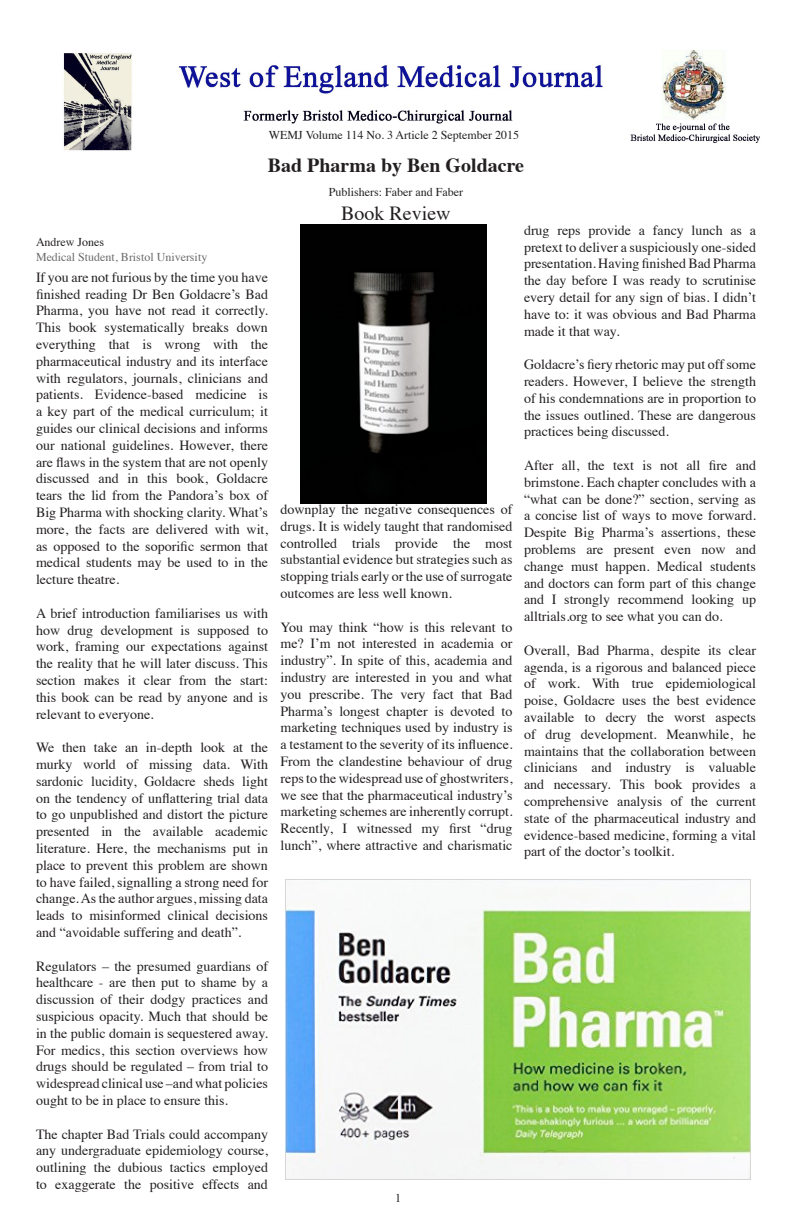
<style>
.page{position:relative;width:792px;height:1224px;background:#fff}
.page>*{position:absolute;margin:0;border:0;box-sizing:border-box;transform-origin:0 0}
.t1{font:700 20px "Times";color:#231f20}
.t2{font:20px "Times";color:#231f20}
.t3{font:14px/16.8px "Times";color:#231f20;text-align:justify}
.t4{font:12px "Times";color:#231f20}
.t5{font:12px "Times";color:#6b6b6e}
</style>
<div class="page">
<img style="left:63px;top:50px;width:697px;height:101px">
<img style="left:301px;top:224px;width:186px;height:279px">
<img style="left:285px;top:880px;width:466px;height:300px">
<p class="t4" style="left:269px;top:124px;width:252px">WEMJ Volume 114 No. 3 Article 2 September 2015</p>
<h1 class="t1" style="left:268px;top:146px;width:258px">Bad Pharma by Ben Goldacre</h1>
<p class="t4" style="left:329px;top:181px;width:136px">Publishers: Faber and Faber</p>
<h1 class="t2" style="left:341px;top:194px;width:111px">Book Review</h1>
<p class="t4" style="left:36px;top:231px;width:70px">Andrew Jones</p>
<p class="t5" style="left:36px;top:245px;width:173px">Medical Student, Bristol University</p>
<p class="t3" style="left:36px;top:267px;width:234px">If you are not furious by the time you have finished reading Dr Ben Goldacre’s Bad Pharma, you have not read it correctly.<br>This book systematically breaks down everything that is wrong with the pharmaceutical industry and its interface with regulators, journals, clinicians and patients. Evidence-based medicine is a key part of the medical curriculum; it guides our clinical decisions and informs our national guidelines. However, there are flaws in the system that are not openly discussed and in this book, Goldacre tears the lid from the Pandora’s box of Big Pharma with shocking clarity. What’s more, the facts are delivered with wit, as opposed to the soporific sermon that medical students may be used to in the lecture theatre.</p>
<p class="t3" style="left:36px;top:603px;width:234px">A brief introduction familiarises us with how drug development is supposed to work, framing our expectations against the reality that he will later discuss. This section makes it clear from the start: this book can be read by anyone and is relevant to everyone.</p>
<p class="t3" style="left:36px;top:738px;width:234px">We then take an in-depth look at the murky world of missing data. With sardonic lucidity, Goldacre sheds light on the tendency of unflattering trial data to go unpublished and distort the picture presented in the available academic literature. Here, the mechanisms put in place to prevent this problem are shown to have failed, signalling a strong need for change. As the author argues, missing data leads to misinformed clinical decisions and “avoidable suffering and death”.</p>
<p class="t3" style="left:36px;top:956px;width:234px">Regulators – the presumed guardians of healthcare - are then put to shame by a discussion of their dodgy practices and suspicious opacity. Much that should be in the public domain is sequestered away.<br>For medics, this section overviews how drugs should be regulated – from trial to widespread clinical use –and what policies ought to be in place to ensure this.</p>
<p class="t3" style="left:36px;top:1124px;width:234px">The chapter Bad Trials could accompany any undergraduate epidemiology course, outlining the dubious tactics employed to exaggerate the positive effects and</p>
<p class="t3" style="left:280px;top:500px;width:234px">downplay the negative consequences of drugs. It is widely taught that randomised controlled trials provide the most substantial evidence but strategies such as stopping trials early or the use of surrogate outcomes are less well known.</p>
<p class="t3" style="left:280px;top:617px;width:234px">You may think “how is this relevant to me? I’m not interested in academia or industry”. In spite of this, academia and industry are interested in you and what you prescribe. The very fact that Bad Pharma’s longest chapter is devoted to marketing techniques used by industry is a testament to the severity of its influence.<br>From the clandestine behaviour of drug reps to the widespread use of ghostwriters, we see that the pharmaceutical industry’s marketing schemes are inherently corrupt.<br>Recently, I witnessed my first “drug lunch”, where attractive and charismatic</p>
<p class="t3" style="left:524px;top:221px;width:234px">drug reps provide a fancy lunch as a pretext to deliver a suspiciously one-sided presentation. Having finished Bad Pharma the day before I was ready to scrutinise every detail for any sign of bias. I didn’t have to: it was obvious and Bad Pharma made it that way.</p>
<p class="t3" style="left:524px;top:355px;width:234px">Goldacre’s fiery rhetoric may put off some readers. However, I believe the strength of his condemnations are in proportion to the issues outlined. These are dangerous practices being discussed.</p>
<p class="t3" style="left:524px;top:456px;width:234px">After all, the text is not all fire and brimstone. Each chapter concludes with a “what can be done?” section, serving as a concise list of ways to move forward.<br>Despite Big Pharma’s assertions, these problems are present even now and change must happen. Medical students and doctors can form part of this change and I strongly recommend looking up alltrials.org to see what you can do.</p>
<p class="t3" style="left:524px;top:641px;width:234px">Overall, Bad Pharma, despite its clear agenda, is a rigorous and balanced piece of work. With true epidemiological poise, Goldacre uses the best evidence available to decry the worst aspects of drug development. Meanwhile, he maintains that the collaboration between clinicians and industry is valuable and necessary. This book provides a comprehensive analysis of the current state of the pharmaceutical industry and evidence-based medicine, forming a vital part of the doctor’s toolkit.</p>
<p class="t4" style="left:395px;top:1187px;width:7px">1</p>
</div>
